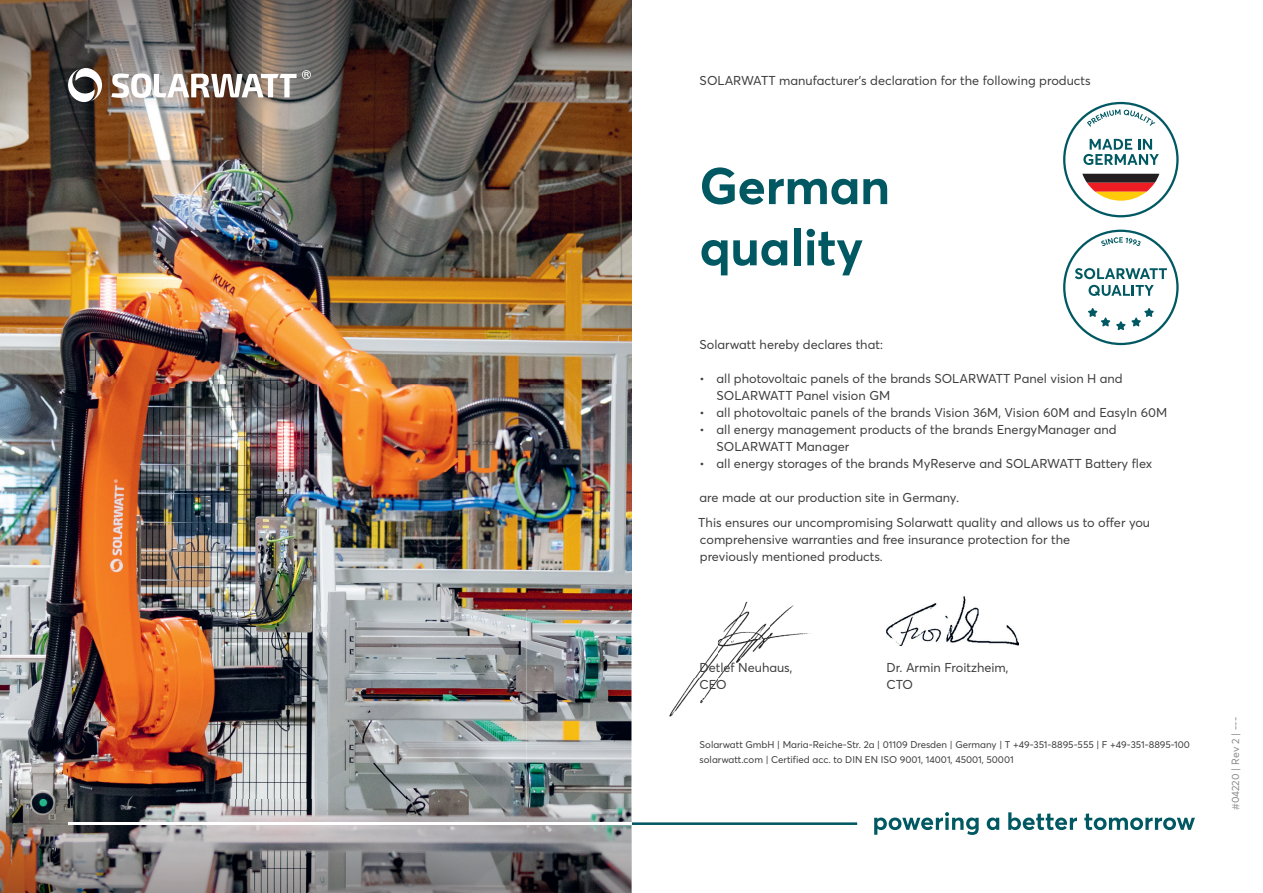
<style>
.page{position:relative;width:1263px;height:893px;background:#fff}
.page>*{position:absolute;margin:0;border:0;box-sizing:border-box;transform-origin:0 0}
.t1{font:700 51px/61.2px "Averta";letter-spacing:-.005em;color:#005962}
.t2{font:12.75px/17px "Averta";color:#3e3e3f}
.t3{font:10.5px "Averta";color:rgb(25 25 25/.5)}
.t4{font:9.75px/14.9px "Averta";color:#3e3e3f}
</style>
<div class="page">
<img style="left:0;top:384px;width:631px;height:509px">
<svg style="left:631px;top:613px;width:1px;height:280px"></svg>
<img style="left:263px;top:613px;width:264px;height:186px">
<img style="left:0;top:799px;width:527px;height:94px">
<img style="left:0;top:0;width:263px;height:384px">
<img style="left:263px;top:0;width:368px;height:384px">
<img style="left:669px;top:601px;width:143px;height:116px">
<svg style="left:1063px;top:102px;width:115px;height:115px"></svg>
<svg style="left:1063px;top:230px;width:115px;height:115px"></svg>
<img style="left:887px;top:596px;width:131px;height:49px">
<svg style="left:631px;top:812px;width:564px;height:23px"></svg>
<hr style="left:68px;top:822px;width:563px;height:3px;background:#fff">
<svg style="left:68px;top:68px;width:243px;height:34px"></svg>
<p class="t2" style="left:700px;top:72px;width:393px">SOLARWATT manufacturer's declaration for the following products</p>
<h1 class="t1" style="left:699px;top:153px;width:192px">German quality</h1>
<p class="t2" style="left:699px;top:335px;width:185px">Solarwatt hereby declares that:</p>
<p class="t2" style="left:716px;top:369px;width:408px;text-indent:-17px">• all photovoltaic panels of the brands SOLARWATT Panel vision H and<br>SOLARWATT Panel vision GM</p>
<p class="t2" style="left:699px;top:403px;width:469px">• all photovoltaic panels of the brands Vision 36M, Vision 60M and EasyIn 60M</p>
<p class="t2" style="left:716px;top:420px;width:402px;text-indent:-17px">• all energy management products of the brands EnergyManager and<br>SOLARWATT Manager</p>
<p class="t2" style="left:699px;top:454px;width:454px">• all energy storages of the brands MyReserve and SOLARWATT Battery flex</p>
<p class="t2" style="left:698px;top:484px;width:453px;line-height:25.5px">are made at our production site in Germany.<br>This ensures our uncompromising Solarwatt quality and allows us to offer you</p>
<p class="t2" style="left:700px;top:531px;width:372px">comprehensive warranties and free insurance protection for the previously mentioned products.</p>
<p class="t2" style="left:700px;top:658px;width:94px">Detlef Neuhaus,<br>CEO</p>
<p class="t2" style="left:887px;top:658px;width:123px">Dr. Armin Froitzheim,<br>CTO</p>
<p class="t4" style="left:700px;top:737px;width:492px">Solarwatt GmbH | Maria-Reiche-Str. 2a | 01109 Dresden | Germany | T +49-351-8895-555 | F +49-351-8895-100 solarwatt.com | Certified acc. to DIN EN ISO 9001, 14001, 45001, 50001</p>
<p class="t3" style="left:1228px;top:810px;width:95px;rotate:-90deg">#04220 | Rev 2 | ---</p>
</div>
